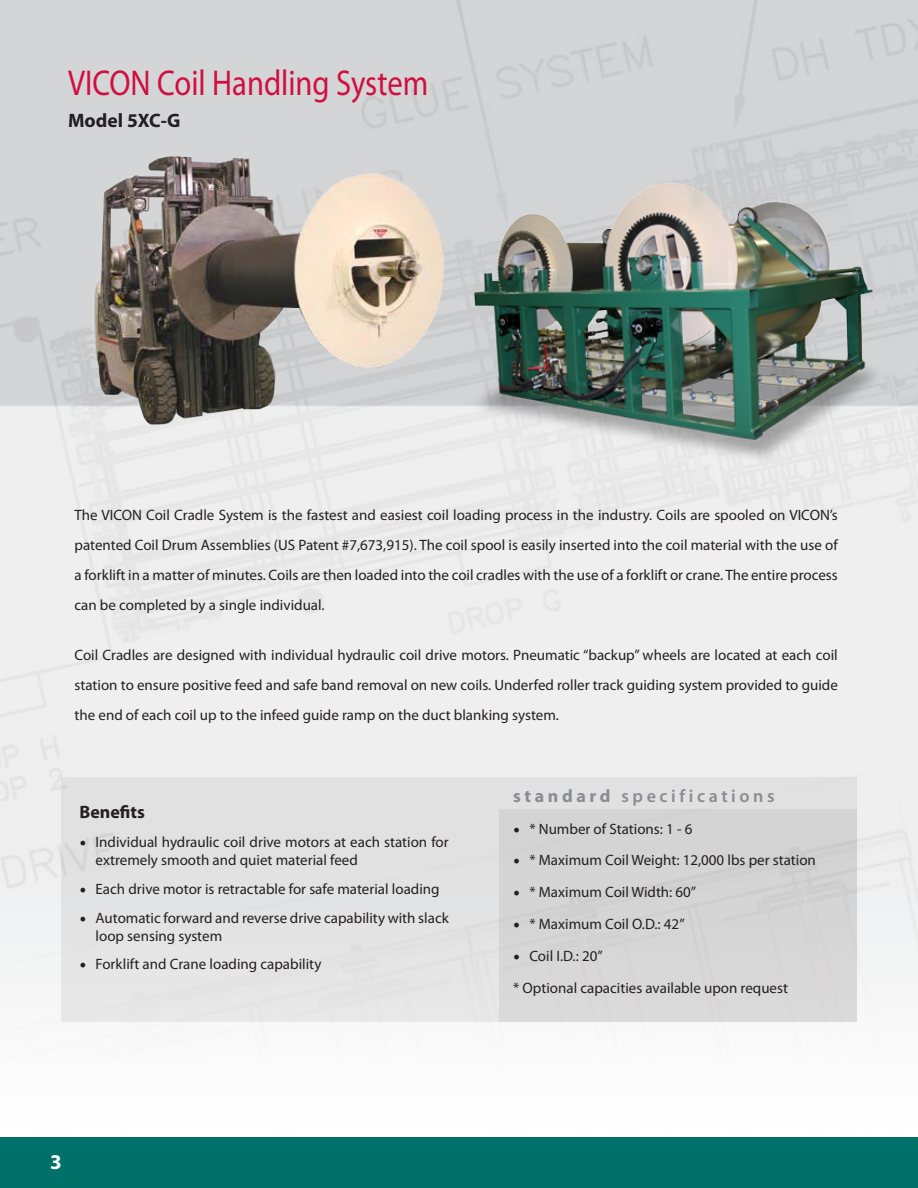
<style>
.page{position:relative;width:918px;height:1188px;background:#fff}
.page>*{position:absolute;margin:0;border:0;box-sizing:border-box;transform-origin:0 0}
.t1{font:36px "Myriad Pro";color:#d10e40;scale:.85 1}
.t2{font:700 21px "Myriad Pro";color:#fff}
.t3{font:700 19.5px "Myriad Pro";color:#231f20}
.t4{font:600 18px "Myriad Pro";letter-spacing:.2em;color:#8a8c8f}
.t5{font:700 18px "Myriad Pro";color:#231f20}
.t6{font:15px/30px "Myriad Pro";color:#231f20;text-align:justify}
.s1{font-family:"Minion Pro";font-size:18px}
.s2{font-weight:700}
</style>
<div class="page">
<img style="left:68px;top:143px;width:385px;height:289px">
<div style="left:61px;top:778px;width:796px;height:244px;background:#e2e2e3"></div>
<div style="left:500px;top:809px;width:357px;height:213px;background:#d5d5d6"></div>
<img style="left:465px;top:178px;width:425px;height:288px">
<div style="left:0;top:1137px;width:918px;height:51px;background:#007168"></div>
<p class="t1" style="left:68px;top:61px;width:425px">VICON Coil Handling System</p>
<p class="t3" style="left:68px;top:107px;width:114px">Model 5XC-G</p>
<p class="t6" style="left:75px;top:499px;width:765px">The VICON Coil Cradle System is the fastest and easiest coil loading process in the industry. Coils are spooled on VICON’s patented Coil Drum Assemblies (US Patent #7,673,915). The coil spool is easily inserted into the coil material with the use of a forklift in a matter of minutes. Coils are then loaded into the coil cradles with the use of a forklift or crane. The entire process can be completed by a single individual.</p>
<p class="t6" style="left:75px;top:640px;width:765px">Coil Cradles are designed with individual hydraulic coil drive motors. Pneumatic “backup” wheels are located at each coil station to ensure positive feed and safe band removal on new coils. Underfed roller track guiding system provided to guide the end of each coil up to the infeed guide ramp on the duct blanking system.</p>
<p class="t5" style="left:79px;top:800px;width:67px">Benefits</p>
<p class="t6" style="left:96px;top:833px;width:355px;line-height:18px;text-indent:-16px"><span class="s1">•</span> Individual hydraulic coil drive motors at each station for extremely smooth and quiet material feed</p>
<p class="t6" style="left:79px;top:873px;width:362px"><span class="s1">•</span> Each drive motor is retractable for safe material loading</p>
<p class="t6" style="left:96px;top:908px;width:355px;line-height:18px;text-indent:-16px"><span class="s1">•</span> Automatic forward and reverse drive capability with slack loop sensing system</p>
<p class="t6" style="left:79px;top:949px;width:244px"><span class="s1">•</span> Forklift and Crane loading capability</p>
<h2 class="t2" style="left:50px;top:1148px;width:13px">3</h2>
<p class="t4" style="left:513px;top:784px;width:263px"><span class="s2">standard</span> specifications</p>
<p class="t6" style="left:513px;top:813px;width:181px"><span class="s1">•</span> * Number of Stations: 1 - 6</p>
<p class="t6" style="left:513px;top:845px;width:304px"><span class="s1">•</span> * Maximum Coil Weight: 12,000 lbs per station</p>
<p class="t6" style="left:513px;top:877px;width:185px"><span class="s1">•</span> * Maximum Coil Width: 60”</p>
<p class="t6" style="left:513px;top:909px;width:173px"><span class="s1">•</span> * Maximum Coil O.D.: 42”</p>
<p class="t6" style="left:513px;top:940px;width:91px"><span class="s1">•</span> Coil I.D.: 20”</p>
<p class="t6" style="left:513px;top:972px;width:276px">* Optional capacities available upon request</p>
</div>
